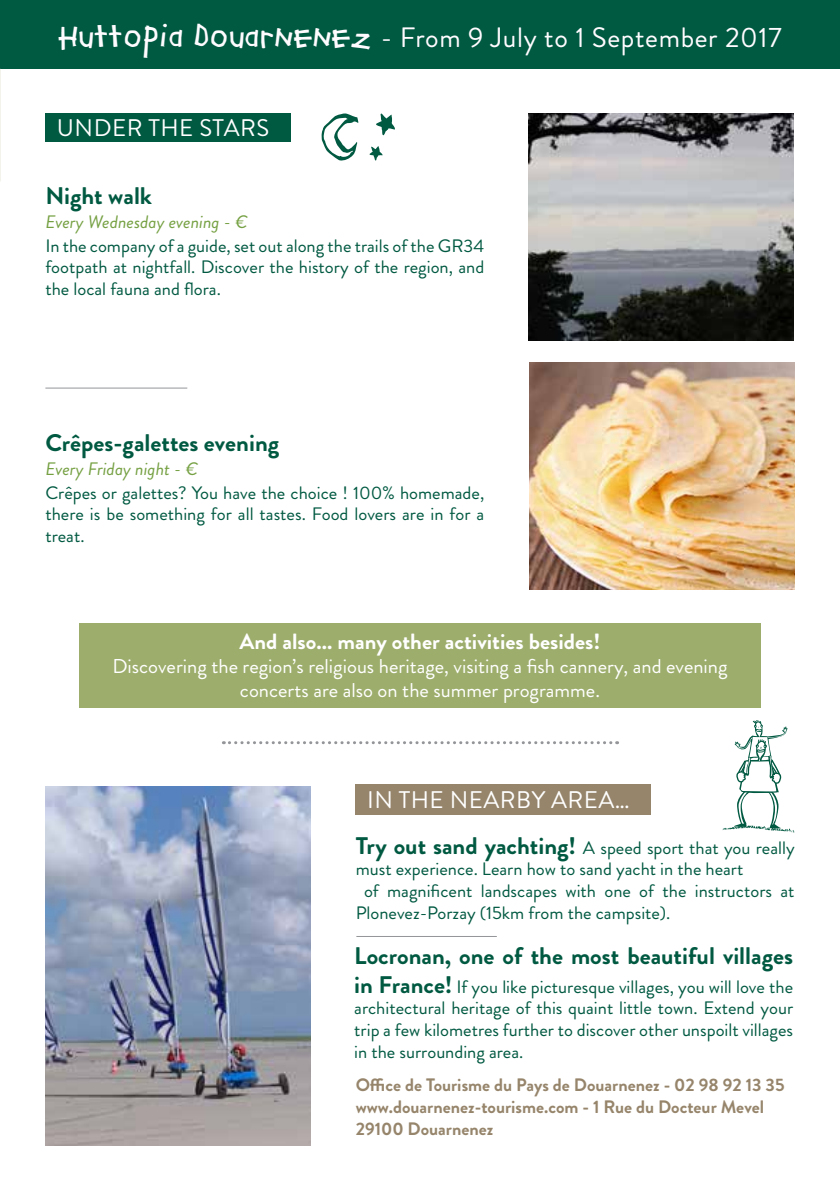
<style>
.page{position:relative;width:840px;height:1191px;background:#fff}
.page>*{position:absolute;margin:0;border:0;box-sizing:border-box;transform-origin:0 0}
.t1{font:28px "Brandon Grotesque";letter-spacing:.02em;color:#fffcff}
.t2{font:700 24px "Brandon Grotesque";color:#005941}
.t3{font:24px "Brandon Grotesque";letter-spacing:.02em;color:#fff}
.t4{font:700 22px "Brandon Grotesque";color:#fff}
.t5{font:20px/24px "Brandon Grotesque";color:#fff;text-align:center}
.t6{font:18px/21.6px "Brandon Grotesque";color:#005941;text-align:justify}
.t7{font:700 18px/21.6px "Brandon Grotesque";color:#96856b}
.t8{font:italic 18px "Brandon Grotesque";color:#75a042}
.s1{font-family:"Agrafie LL"}
.s2{font-weight:700;font-size:24px}
</style>
<div class="page">
<div style="left:0;top:0;width:839px;height:68px;background:#005941"></div>
<svg style="left:376px;top:113px;width:19px;height:22px"></svg>
<svg style="left:369px;top:146px;width:13px;height:15px"></svg>
<svg style="left:321px;top:113px;width:37px;height:48px"></svg>
<div style="left:45px;top:113px;width:246px;height:29px;background:#005941"></div>
<hr style="left:45px;top:387px;width:142px;height:1px;background:#939598">
<img style="left:529px;top:363px;width:265px;height:227px">
<img style="left:528px;top:113px;width:264px;height:227px">
<div style="left:355px;top:784px;width:296px;height:30px;background:#96856b"></div>
<hr style="left:356px;top:936px;width:140px;height:1px;background:#939598">
<svg style="left:722px;top:720px;width:72px;height:113px"></svg>
<svg style="left:223px;top:741px;width:394px;height:3px"></svg>
<div style="left:79px;top:623px;width:681px;height:85px;background:#9dae6c"></div>
<img style="left:45px;top:786px;width:265px;height:359px">
<h1 class="t1" style="left:58px;top:18px;width:724px"><span class="s1">Huttopia Douarnenez</span> - From 9 July to 1 September 2017</h1>
<h2 class="t3" style="left:57px;top:111px;width:214px">under the stars</h2>
<h2 class="t2" style="left:45px;top:179px;width:108px">Night walk</h2>
<p class="t8" style="left:45px;top:209px;width:204px">Every Wednesday evening - €</p>
<p class="t6" style="left:45px;top:235px;width:440px">In the company of a guide, set out along the trails of the GR34 footpath at nightfall. Discover the history of the region, and the local fauna and flora.</p>
<h2 class="t2" style="left:45px;top:426px;width:235px">Crêpes-galettes evening</h2>
<p class="t8" style="left:45px;top:456px;width:154px">Every Friday night - €</p>
<p class="t6" style="left:45px;top:482px;width:440px">Crêpes or galettes? You have the choice ! 100% homemade, there is be something for all tastes. Food lovers are in for a treat.</p>
<p class="t4" style="left:239px;top:625px;width:362px">And also... many other activities besides!</p>
<p class="t5" style="left:112px;top:654px;width:616px">Discovering the region’s religious heritage, visiting a fish cannery, and evening concerts are also on the summer programme.</p>
<h2 class="t3" style="left:367px;top:783px;width:264px">In the nearby area…</h2>
<p class="t6" style="left:355px;top:837px;width:440px"><span class="s2">Try out sand yachting!</span> A speed sport that you really</p>
<p class="t6" style="left:355px;top:858px;width:389px">must experience. Learn how to sand yacht in the heart</p>
<p class="t6" style="left:364px;top:880px;width:432px">of magnificent landscapes with one of the instructors at</p>
<p class="t6" style="left:355px;top:902px;width:316px">Plonevez-Porzay (15km from the campsite).</p>
<h2 class="t2" style="left:354px;top:939px;width:440px">Locronan, one of the most beautiful villages</h2>
<p class="t6" style="left:354px;top:976px;width:440px"><span class="s2">in France!</span> If you like picturesque villages, you will love the architectural heritage of this quaint little town. Extend your trip a few kilometres further to discover other unspoilt villages in the surrounding area.</p>
<p class="t7" style="left:355px;top:1074px;width:430px">Office de Tourisme du Pays de Douarnenez - 02 98 92 13 35 www.douarnenez-tourisme.com - 1 Rue du Docteur Mevel<br>29100 Douarnenez</p>
</div>
